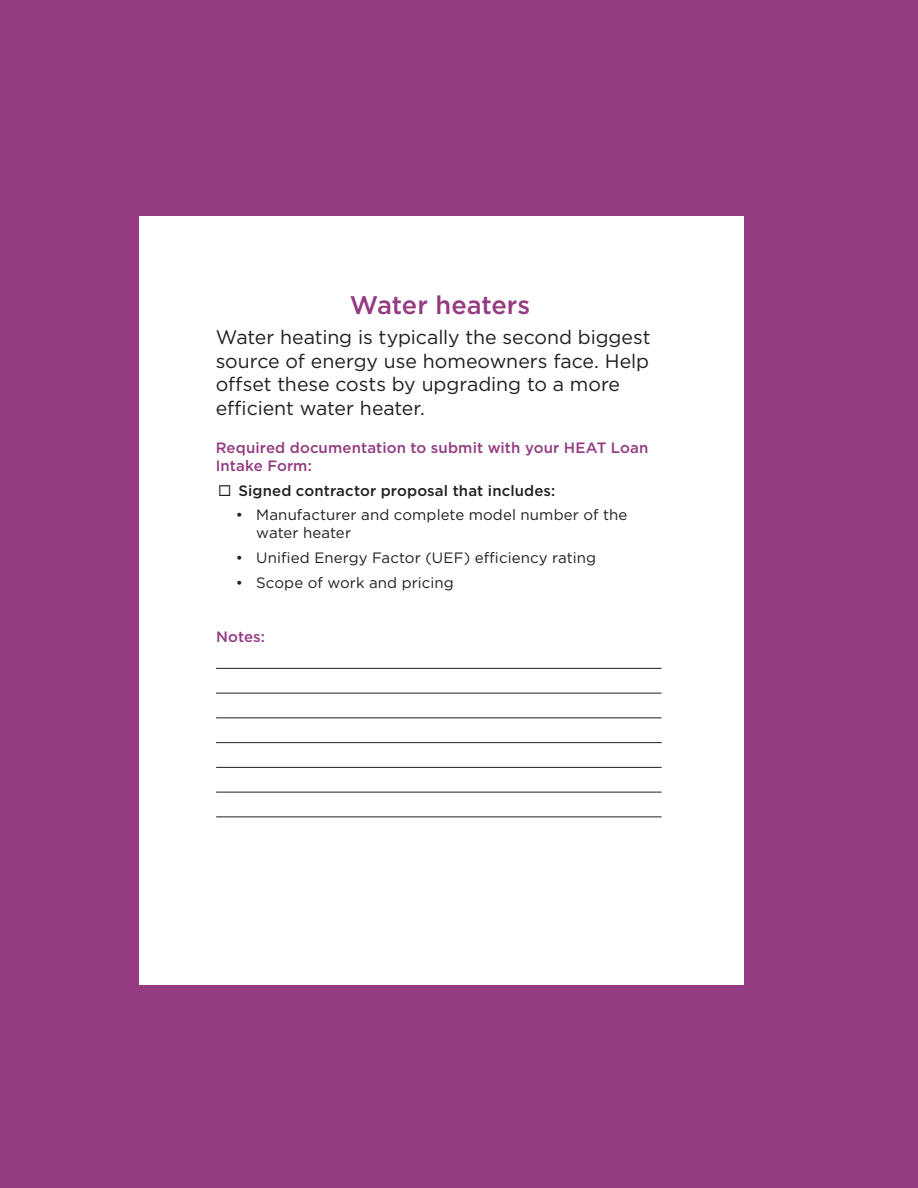
<style>
.page{position:relative;width:918px;height:1188px;background:#943b81}
.page>*{position:absolute;margin:0;border:0;box-sizing:border-box;transform-origin:0 0}
.t1{font:500 25.5px "Gotham";letter-spacing:-.005em;color:#943b81}
.t2{font:19.5px/23.4px "Gotham";letter-spacing:-.005em;color:#231f20}
.t3{font:15px/18px "Gotham";letter-spacing:.01em;color:#231f20}
.t4{font:500 15px/18px "Gotham";letter-spacing:.01em;color:#943b81}
.t5{font:500 15px "Gotham";letter-spacing:.01em;color:#231f20}
</style>
<div class="page">
<div style="left:140px;top:217px;width:604px;height:768px;background:#fff"></div>
<hr style="left:216px;top:668px;width:446px;height:1px;background:#231f20">
<hr style="left:216px;top:693px;width:446px;height:1px;background:#231f20">
<hr style="left:216px;top:717px;width:446px;height:1px;background:#231f20">
<hr style="left:216px;top:742px;width:446px;height:1px;background:#231f20">
<hr style="left:216px;top:767px;width:446px;height:1px;background:#231f20">
<hr style="left:216px;top:792px;width:446px;height:1px;background:#231f20">
<hr style="left:216px;top:816px;width:446px;height:1px;background:#231f20">
<h1 class="t1" style="left:350px;top:289px;width:182px">Water heaters</h1>
<p class="t2" style="left:216px;top:325px;width:436px">Water heating is typically the second biggest source of energy use homeowners face. Help offset these costs by upgrading to a more efficient water heater.</p>
<p class="t4" style="left:216px;top:438px;width:434px">Required documentation to submit with your HEAT Loan<br>Intake Form:</p>
<p class="t5" style="left:218px;top:480px;width:339px">◻ Signed contractor proposal that includes:</p>
<p class="t3" style="left:256px;top:506px;width:373px;text-indent:-20px">• Manufacturer and complete model number of the water heater</p>
<p class="t3" style="left:236px;top:548px;width:362px">• Unified Energy Factor (UEF) efficiency rating</p>
<p class="t3" style="left:236px;top:573px;width:219px">• Scope of work and pricing</p>
<p class="t4" style="left:216px;top:628px;width:50px">Notes:</p>
</div>
